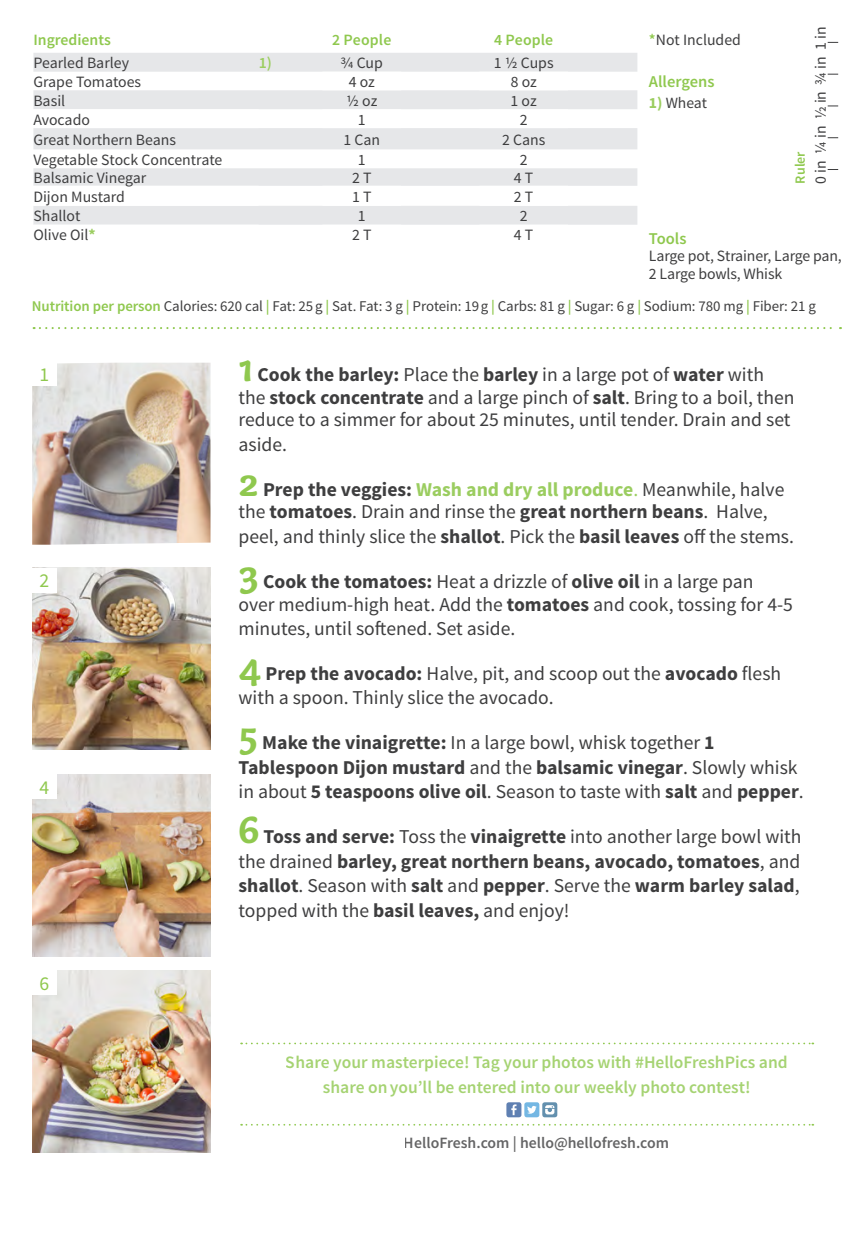
<style>
.page{position:relative;width:868px;height:1236px;background:#fff}
.page>*{position:absolute;margin:0;border:0;box-sizing:border-box;transform-origin:0 0}
.t1{font:19.6px/22.8px "Source Sans Pro";color:#3e3e3f}
.t2{font:700 19.6px/24.5px "Source Sans Pro";color:#3e3e3f}
.t3{font:19.6px "Source Sans Pro";color:#8fc84e}
.t4{font:600 17.5px/24.5px "Source Sans Pro";color:#8fc84f;text-align:center}
.t5{font:600 16.45px "Source Sans Pro";color:#8fc84e}
.t6{font:15.75px/17.5px "Source Sans Pro";color:#3e3e3f}
.t7{font:600 15.75px "Source Sans Pro";color:#3e3e3f}
.t8{font:600 15.75px "Source Sans Pro";color:#8fc84e}
.t9{font:600 15.75px "Source Sans Pro";color:#9bcd60}
.t10{font:15.58px "Source Sans Pro";color:#3e3e3f}
.t11{font:14.88px "Source Sans Pro";letter-spacing:-.005em;color:#3e3e3f}
.t12{font:600 14px "Source Sans Pro";color:#8fc84e}
.s1{font-weight:700;color:#9bcd5f}
.s2{font-weight:600;color:#8fc84e}
.s3{font-family:"Capucine Basic";font-weight:700;font-size:41.12px;color:#8fc84e}
.s4{font-weight:700}
.s5{font-weight:700;color:#9bcd60}
.s6{color:#9bcd60}
.s7{font-family:"Capucine Basic";font-size:41.12px;color:#8fc84e}
.s8{font-weight:400}
</style>
<div class="page">
<img style="left:32px;top:970px;width:178px;height:182px">
<img style="left:32px;top:774px;width:178px;height:181px">
<img style="left:32px;top:362px;width:178px;height:182px">
<img style="left:32px;top:567px;width:178px;height:182px">
<svg style="left:33px;top:53px;width:604px;height:172px;fill:#e6e7e9"></svg>
<svg style="left:33px;top:72px;width:535px;height:153px"></svg>
<div style="left:32px;top:361px;width:25px;height:25px;background:#fff"></div>
<div style="left:32px;top:567px;width:25px;height:25px;background:#fff"></div>
<div style="left:32px;top:773px;width:25px;height:25px;background:#fff"></div>
<div style="left:32px;top:970px;width:25px;height:24px;background:#fff"></div>
<svg style="left:34px;top:327px;width:806px;height:2px"></svg>
<svg style="left:506px;top:1102px;width:15px;height:15px"></svg>
<svg style="left:511px;top:1104px;width:5px;height:10px"></svg>
<svg style="left:542px;top:1102px;width:15px;height:15px"></svg>
<svg style="left:545px;top:1104px;width:9px;height:10px"></svg>
<svg style="left:524px;top:1102px;width:15px;height:15px"></svg>
<svg style="left:527px;top:1105px;width:9px;height:8px"></svg>
<svg style="left:241px;top:1042px;width:572px;height:2px"></svg>
<svg style="left:241px;top:1123px;width:572px;height:2px"></svg>
<p class="t8" style="left:33px;top:30px;width:79px">Ingredients</p>
<p class="t8" style="left:332px;top:30px;width:61px">2 People</p>
<p class="t8" style="left:494px;top:30px;width:61px">4 People</p>
<p class="t6" style="left:33px;top:54px;width:97px">Pearled Barley</p>
<p class="t9" style="left:258px;top:53px;width:15px">1)</p>
<p class="t6" style="left:340px;top:54px;width:44px">3/4 Cup</p>
<p class="t6" style="left:493px;top:54px;width:61px">1 1/2 Cups</p>
<p class="t6" style="left:33px;top:73px;width:109px">Grape Tomatoes</p>
<p class="t6" style="left:348px;top:73px;width:28px">4 oz</p>
<p class="t6" style="left:510px;top:73px;width:28px">8 oz</p>
<p class="t6" style="left:33px;top:92px;width:33px">Basil</p>
<p class="t6" style="left:346px;top:92px;width:33px">1/2 oz</p>
<p class="t6" style="left:510px;top:92px;width:28px">1 oz</p>
<p class="t6" style="left:33px;top:111px;width:58px">Avocado</p>
<p class="t6" style="left:358px;top:111px;width:9px">1</p>
<p class="t6" style="left:519px;top:111px;width:9px">2</p>
<p class="t6" style="left:33px;top:131px;width:144px">Great Northern Beans</p>
<p class="t6" style="left:343px;top:131px;width:38px">1 Can</p>
<p class="t6" style="left:502px;top:131px;width:45px">2 Cans</p>
<p class="t6" style="left:33px;top:151px;width:190px">Vegetable Stock Concentrate</p>
<p class="t6" style="left:358px;top:151px;width:9px">1</p>
<p class="t6" style="left:519px;top:151px;width:9px">2</p>
<p class="t6" style="left:33px;top:169px;width:114px">Balsamic Vinegar</p>
<p class="t6" style="left:352px;top:169px;width:21px">2 T</p>
<p class="t6" style="left:514px;top:169px;width:21px">4 T</p>
<p class="t6" style="left:33px;top:188px;width:93px">Dijon Mustard</p>
<p class="t6" style="left:352px;top:188px;width:21px">1 T</p>
<p class="t6" style="left:514px;top:188px;width:21px">2 T</p>
<p class="t6" style="left:33px;top:207px;width:48px">Shallot</p>
<p class="t6" style="left:358px;top:207px;width:9px">1</p>
<p class="t6" style="left:519px;top:207px;width:9px">2</p>
<p class="t6" style="left:33px;top:226px;width:64px">Olive Oil<span class="s1">*</span></p>
<p class="t6" style="left:352px;top:226px;width:21px">2 T</p>
<p class="t6" style="left:514px;top:226px;width:21px">4 T</p>
<p class="t6" style="left:648px;top:31px;width:93px"><span class="s2">*</span>Not Included</p>
<p class="t5" style="left:648px;top:71px;width:67px">Allergens</p>
<p class="t10" style="left:648px;top:93px;width:60px"><span class="s1">1)</span> Wheat</p>
<p class="t12" style="left:791px;top:184px;width:34px;rotate:-90deg">Ruler</p>
<p class="t6" style="left:811px;top:184px;width:159px;rotate:-90deg">0 in ¼ in ½ in ¾ in 1 in</p>
<p class="t5" style="left:648px;top:228px;width:39px">Tools</p>
<p class="t6" style="left:648px;top:247px;width:194px">Large pot, Strainer, Large pan,<br>2 Large bowls, Whisk</p>
<p class="t11" style="left:32px;top:297px;width:785px"><span class="s2">Nutrition per person</span> Calories: 620 cal <span class="s2">|</span> Fat: 25g <span class="s2">|</span> Sat. Fat: 3 g <span class="s2">|</span> Protein: 19g <span class="s2">|</span> Carbs: 81 g <span class="s2">|</span> Sugar: 6 g <span class="s2">|</span> Sodium: 780 mg <span class="s2">|</span> Fiber: 21 g</p>
<p class="t3" style="left:40px;top:362px;width:11px">1</p>
<p class="t3" style="left:40px;top:568px;width:11px">2</p>
<p class="t3" style="left:40px;top:774px;width:11px">4</p>
<p class="t3" style="left:40px;top:971px;width:11px">6</p>
<p class="t1" style="left:238px;top:363px;width:557px"><span class="s3">1</span> <span class="s4">Cook the barley:</span> Place the <span class="s4">barley</span> in a large pot of <span class="s4">water</span> with the <span class="s4">stock concentrate</span> and a large pinch of <span class="s4">salt</span>. Bring to a boil, then reduce to a simmer for about 25 minutes, until tender. Drain and set</p>
<p class="t1" style="left:238px;top:433px;width:50px">aside.</p>
<p class="t1" style="left:238px;top:478px;width:547px"><span class="s3">2</span> <span class="s4">Prep the veggies:</span> <span class="s5">Wash and dry all produce</span><span class="s6">.</span> Meanwhile, halve the <span class="s4">tomatoes</span>. Drain and rinse the <span class="s4">great northern beans</span>. Halve,</p>
<p class="t1" style="left:238px;top:525px;width:557px">peel, and thinly slice the <span class="s4">shallot</span>. Pick the <span class="s4">basil leaves</span> off the stems.</p>
<p class="t1" style="left:238px;top:570px;width:555px"><span class="s3">3</span> <span class="s4">Cook the tomatoes:</span> Heat a drizzle of <span class="s4">olive oil</span> in a large pan over medium-high heat. Add the <span class="s4">tomatoes</span> and cook, tossing for 4-5</p>
<p class="t1" style="left:238px;top:617px;width:278px">minutes, until softened. Set aside.</p>
<p class="t1" style="left:238px;top:661px;width:544px;line-height:24.5px"><span class="s3">4</span> <span class="s4">Prep the avocado:</span> Halve, pit, and scoop out the <span class="s4">avocado</span> flesh with a spoon. Thinly slice the avocado.</p>
<p class="t2" style="left:238px;top:731px;width:566px"><span class="s7">5</span> Make the vinaigrette: <span class="s8">In a large bowl, whisk together</span> 1<br>Tablespoon Dijon mustard <span class="s8">and the</span> balsamic vinegar<span class="s8">. Slowly whisk in about</span> 5 teaspoons olive oil<span class="s8">. Season to taste with</span> salt <span class="s8">and</span> pepper<span class="s8">.</span></p>
<p class="t2" style="left:238px;top:824px;width:564px;text-align:justify"><span class="s7">6</span> Toss and serve: <span class="s8">Toss the</span> vinaigrette <span class="s8">into another large bowl with the drained</span> barley, great northern beans, avocado, tomatoes<span class="s8">, and </span>shallot<span class="s8">. Season with</span> salt <span class="s8">and</span> pepper<span class="s8">. Serve the</span> warm barley salad<span class="s8">, topped with the</span> basil leaves, <span class="s8">and enjoy!</span></p>
<p class="t4" style="left:286px;top:1050px;width:503px">Share your masterpiece! Tag your photos with #HelloFreshPics and share onyou’ll be entered into our weekly photo contest!</p>
<p class="t7" style="left:403px;top:1132px;width:267px">HelloFresh.com | hello@hellofresh.com</p>
</div>
